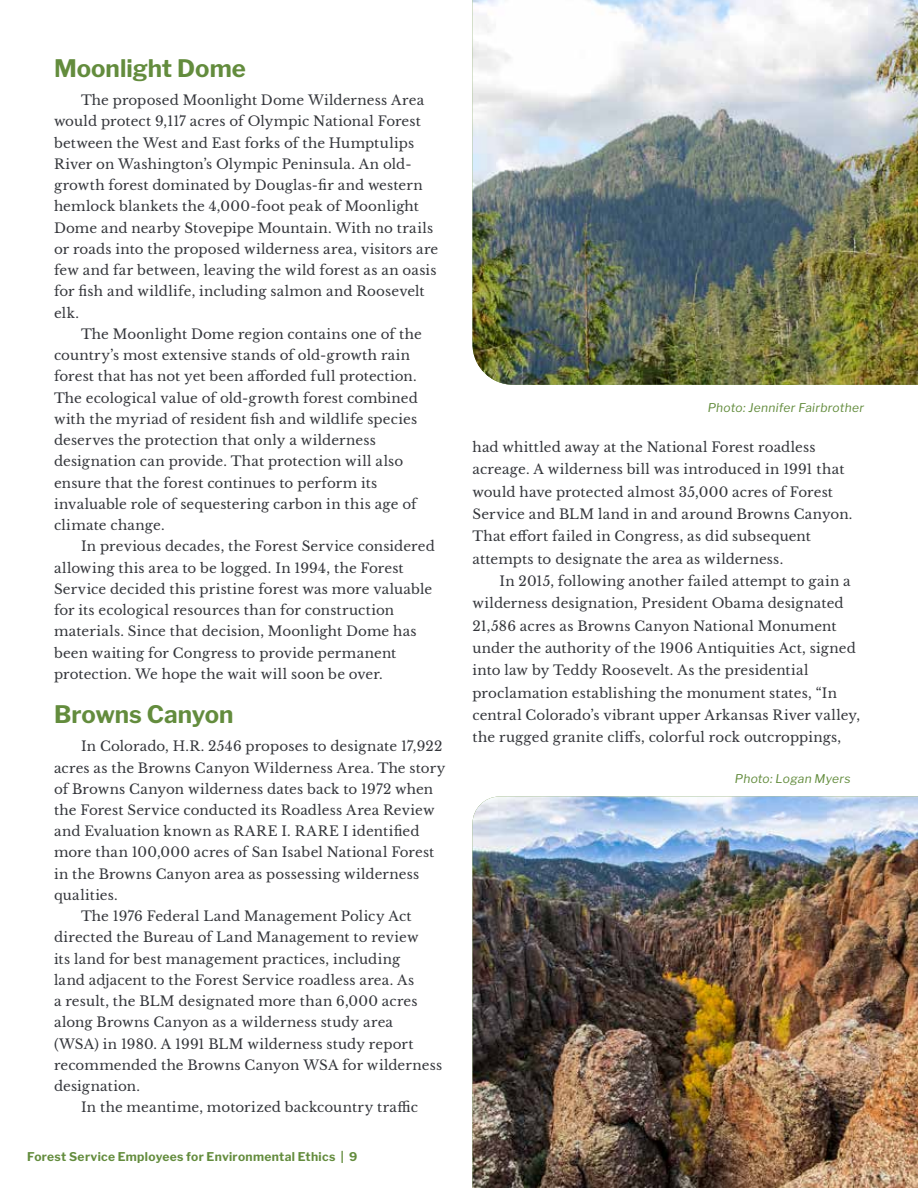
<style>
.page{position:relative;width:918px;height:1188px;background:#fff}
.page>*{position:absolute;margin:0;border:0;box-sizing:border-box;transform-origin:0 0}
.t1{font:700 24px "Libre Franklin";color:#638c3d}
.t2{font:13.5px/21.3px "Libre Baskerville";letter-spacing:.01em;color:#34363b}
.t3{font:700 12px "Libre Franklin";letter-spacing:.03em;color:#638c3d}
.t4{font:italic 12px "Libre Franklin";letter-spacing:.025em;color:#638c3d}
</style>
<div class="page">
<img style="left:473px;top:796px;width:445px;height:392px">
<img style="left:472px;top:0;width:446px;height:385px">
<h1 class="t1" style="left:54px;top:54px;width:193px">Moonlight Dome</h1>
<p class="t2" style="left:54px;top:90px;width:386px;text-indent:27px">The proposed Moonlight Dome Wilderness Area would protect 9,117 acres of Olympic National Forest between the West and East forks of the Humptulips River on Washington’s Olympic Peninsula. An old&shy;growth forest dominated by Douglas-fir and western hemlock blankets the 4,000-foot peak of Moonlight Dome and nearby Stovepipe Mountain. With no trails or roads into the proposed wilderness area, visitors are few and far between, leaving the wild forest as an oasis for fish and wildlife, including salmon and Roosevelt elk.</p>
<p class="t2" style="left:54px;top:323px;width:369px;text-indent:27px">The Moonlight Dome region contains one of the country’s most extensive stands of old-growth rain forest that has not yet been afforded full protection.<br>The ecological value of old-growth forest combined with the myriad of resident fish and wildlife species deserves the protection that only a wilderness designation can provide. That protection will also ensure that the forest continues to perform its invaluable role of sequestering carbon in this age of climate change.</p>
<p class="t2" style="left:54px;top:536px;width:382px;text-indent:27px">In previous decades, the Forest Service considered allowing this area to be logged. In 1994, the Forest Service decided this pristine forest was more valuable for its ecological resources than for construction materials. Since that decision, Moonlight Dome has been waiting for Congress to provide permanent protection. We hope the wait will soon be over.</p>
<h1 class="t1" style="left:54px;top:700px;width:181px">Browns Canyon</h1>
<p class="t2" style="left:81px;top:736px;width:363px">In Colorado, H.R. 2546 proposes to designate 17,922</p>
<p class="t2" style="left:54px;top:757px;width:393px">acres as the Browns Canyon Wilderness Area. The story</p>
<p class="t2" style="left:54px;top:778px;width:381px">of Browns Canyon wilderness dates back to 1972 when</p>
<p class="t2" style="left:54px;top:800px;width:382px">the Forest Service conducted its Roadless Area Review</p>
<p class="t2" style="left:54px;top:821px;width:367px">and Evaluation known as RARE I. RARE I identified</p>
<p class="t2" style="left:54px;top:842px;width:382px">more than 100,000 acres of San Isabel National Forest</p>
<p class="t2" style="left:54px;top:863px;width:367px">in the Browns Canyon area as possessing wilderness</p>
<p class="t2" style="left:54px;top:885px;width:65px">qualities.</p>
<p class="t2" style="left:81px;top:906px;width:332px">The 1976 Federal Land Management Policy Act</p>
<p class="t2" style="left:54px;top:927px;width:366px">directed the Bureau of Land Management to review</p>
<p class="t2" style="left:54px;top:948px;width:348px">its land for best management practices, including</p>
<p class="t2" style="left:54px;top:970px;width:362px">land adjacent to the Forest Service roadless area. As</p>
<p class="t2" style="left:54px;top:991px;width:365px">a result, the BLM designated more than 6,000 acres</p>
<p class="t2" style="left:54px;top:1012px;width:341px">along Browns Canyon as a wilderness study area</p>
<p class="t2" style="left:54px;top:1033px;width:361px">(WSA) in 1980. A 1991 BLM wilderness study report</p>
<p class="t2" style="left:54px;top:1055px;width:390px">recommended the Browns Canyon WSA for wilderness</p>
<p class="t2" style="left:54px;top:1076px;width:87px">designation.</p>
<p class="t2" style="left:81px;top:1097px;width:339px">In the meantime, motorized backcountry traffic</p>
<p class="t3" style="left:27px;top:1149px;width:332px">Forest Service Employees for Environmental Ethics | 9</p>
<p class="t4" style="left:708px;top:400px;width:158px">Photo: Jennifer Fairbrother</p>
<p class="t2" style="left:472px;top:436px;width:381px;line-height:22.4px">had whittled away at the National Forest roadless acreage. A wilderness bill was introduced in 1991 that would have protected almost 35,000 acres of Forest Service and BLM land in and around Browns Canyon.<br>That effort failed in Congress, as did subsequent attempts to designate the area as wilderness.</p>
<p class="t2" style="left:472px;top:570px;width:389px;line-height:22.4px;text-indent:27px">In 2015, following another failed attempt to gain a wilderness designation, President Obama designated 21,586 acres as Browns Canyon National Monument under the authority of the 1906 Antiquities Act, signed into law by Teddy Roosevelt. As the presidential proclamation establishing the monument states, “In central Colorado’s vibrant upper Arkansas River valley, the rugged granite cliffs, colorful rock outcroppings,</p>
<p class="t4" style="left:735px;top:771px;width:117px">Photo: Logan Myers</p>
</div>
